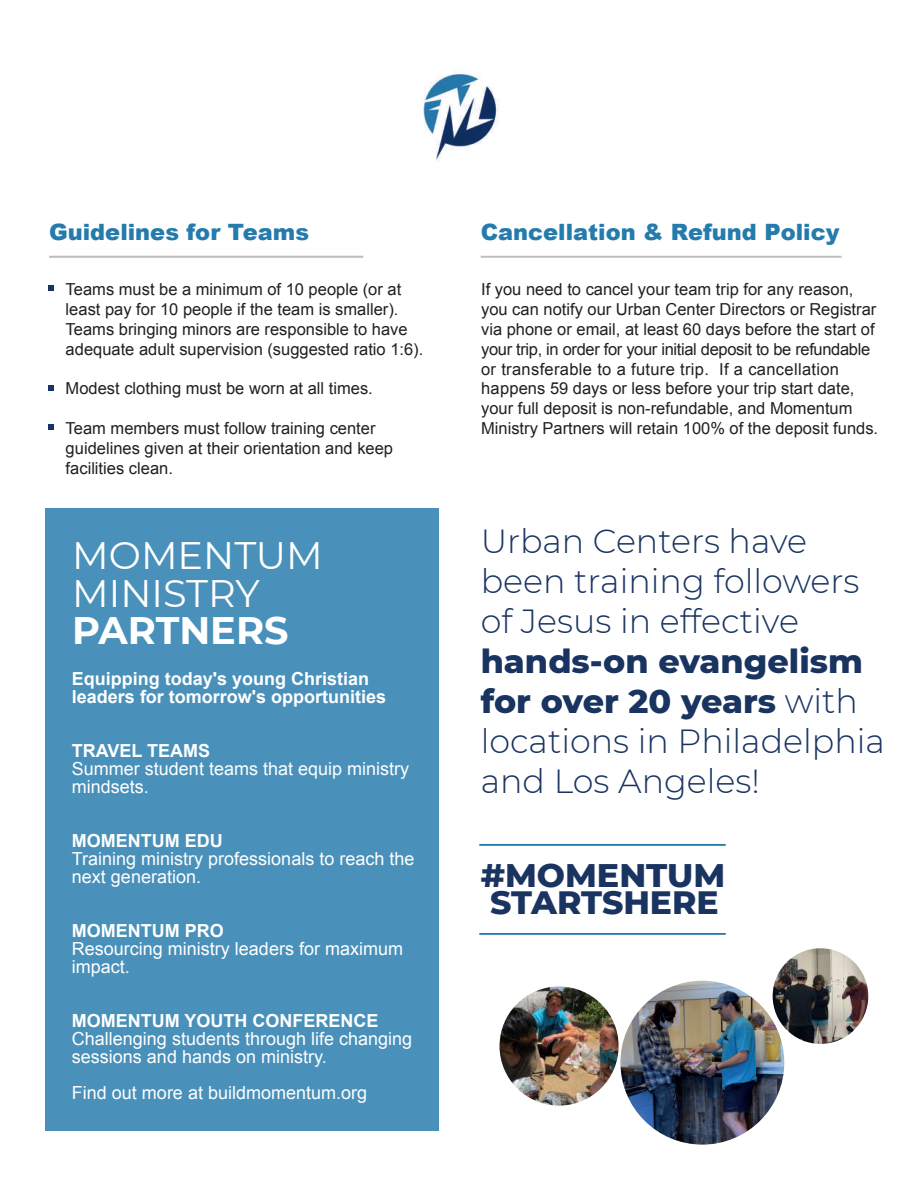
<style>
.page{position:relative;width:918px;height:1188px;background:#fff}
.page>*{position:absolute;margin:0;border:0;box-sizing:border-box;transform-origin:0 0}
.t1{font:38.25px/37.5px "Montserrat";color:#fff}
.t2{font:700 38.25px "Montserrat";color:#fff}
.t3{font:300 33.3px/40px "Montserrat";color:#1a3461}
.t4{font:800 33.3px "Montserrat";color:#1a3461}
.t5{font:800 33px "Montserrat";color:#1a3461}
.t6{font:900 22.5px "Arial";color:#247bac}
.t7{font:18px/18px "Arial";color:#fff}
.t8{font:700 18px/18px "Arial";color:#fff}
.t9{font:16.5px/19.8px "Arial";color:#231f20}
.s1{font-weight:800}
</style>
<div class="page">
<hr style="left:49px;top:256px;width:314px;height:2px;background:#bcbdc0">
<hr style="left:481px;top:256px;width:361px;height:2px;background:#bcbdc0">
<img style="left:423px;top:74px;width:76px;height:88px">
<svg style="left:48px;top:285px;width:6px;height:6px"></svg>
<svg style="left:48px;top:386px;width:6px;height:5px"></svg>
<svg style="left:48px;top:424px;width:6px;height:5px"></svg>
<div style="left:45px;top:508px;width:393px;height:623px;background:#4991ba"></div>
<hr style="left:479px;top:933px;width:247px;height:2px;background:#247bac">
<img style="left:500px;top:986px;width:119px;height:120px;border-radius:60px">
<img style="left:620px;top:981px;width:164px;height:164px;border-radius:82px">
<img style="left:773px;top:948px;width:95px;height:96px;border-radius:48px">
<hr style="left:479px;top:844px;width:247px;height:2px;background:#247bac">
<h3 class="t6" style="left:49px;top:215px;width:262px">Guidelines for Teams</h3>
<h3 class="t6" style="left:481px;top:215px;width:360px">Cancellation &amp; Refund Policy</h3>
<p class="t9" style="left:481px;top:280px;width:399px">If you need to cancel your team trip for any reason, you can notify our Urban Center Directors or Registrar via phone or email, at least 60 days before the start of your trip, in order for your initial deposit to be refundable or transferable to a future trip. If a cancellation happens 59 days or less before your trip start date, your full deposit is non-refundable, and Momentum Ministry Partners will retain 100% of the deposit funds.</p>
<p class="t9" style="left:66px;top:280px;width:359px">Teams must be a minimum of 10 people (or at least pay for 10 people if the team is smaller).<br>Teams bringing minors are responsible to have adequate adult supervision (suggested ratio 1:6).</p>
<p class="t9" style="left:66px;top:379px;width:309px">Modest clothing must be worn at all times.</p>
<p class="t9" style="left:66px;top:419px;width:329px">Team members must follow training center guidelines given at their orientation and keep facilities clean.</p>
<h1 class="t1" style="left:72px;top:536px;width:252px">MOMENTUM<br>MINISTRY</h1>
<h1 class="t2" style="left:72px;top:603px;width:218px">PARTNERS</h1>
<p class="t8" style="left:72px;top:671px;width:316px">Equipping today's young Christian leaders for tomorrow's opportunities</p>
<p class="t8" style="left:72px;top:743px;width:140px">TRAVEL TEAMS</p>
<p class="t7" style="left:72px;top:760px;width:339px">Summer student teams that equip ministry mindsets.</p>
<p class="t8" style="left:72px;top:833px;width:152px">MOMENTUM EDU</p>
<p class="t7" style="left:72px;top:850px;width:344px">Training ministry professionals to reach the next generation.</p>
<p class="t8" style="left:72px;top:923px;width:153px">MOMENTUM PRO</p>
<p class="t7" style="left:72px;top:940px;width:333px">Resourcing ministry leaders for maximum impact.</p>
<p class="t8" style="left:72px;top:1013px;width:308px">MOMENTUM YOUTH CONFERENCE</p>
<p class="t7" style="left:72px;top:1030px;width:342px">Challenging students through life changing sessions and hands on ministry.</p>
<p class="t7" style="left:72px;top:1084px;width:297px">Find out more at buildmomentum.org</p>
<h2 class="t3" style="left:481px;top:520px;width:380px">Urban Centers have been training followers of Jesus in effective</h2>
<h2 class="t3" style="left:481px;top:640px;width:406px"><span class="s1">hands-on evangelism for over 20 years</span> with locations in Philadelphia and Los Angeles!</h2>
<h2 class="t4" style="left:481px;top:851px;width:246px">#MOMENTUM</h2>
<h3 class="t5" style="left:490px;top:879px;width:230px">STARTSHERE</h3>
</div>
